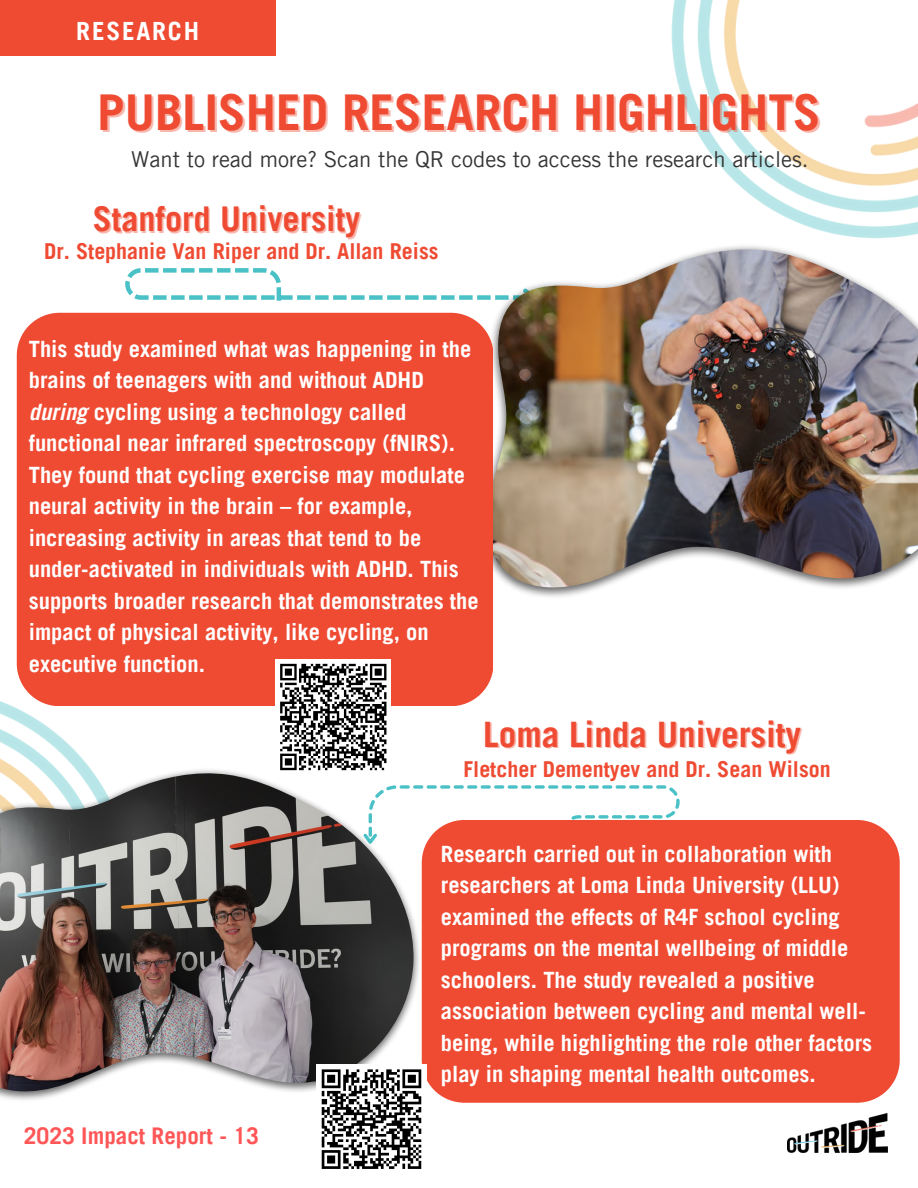
<style>
.page{position:relative;width:918px;height:1188px;background:#fff}
.page>*{position:absolute;margin:0;border:0;box-sizing:border-box;transform-origin:0 0}
.t1{font:700 49.5px "Trade Gothic LT Pro";color:#ef4b33}
.t2{font:700 35.1px "Trade Gothic LT Pro";color:#ef4b33}
.t3{font:700 34.2px "Trade Gothic LT Pro";color:#ef4b33}
.t4{font:700 25.2px "Trade Gothic LT Pro";letter-spacing:.07em;color:#fff}
.t5{font:700 22.95px "Trade Gothic LT Pro";color:#ff5757}
.t6{font:700 22.5px/31.5px "Trade Gothic LT Pro";color:#fff}
.t7{font:700 21.9px "Trade Gothic LT Pro";color:#ef4b33}
.t8{font:21.9px "Trade Gothic LT Pro";color:#353535}
.s1{font-style:italic}
</style>
<div class="page">
<div style="left:0;top:0;width:275px;height:55px;background:#ef4b33"></div>
<img style="left:0;top:701px;width:90px;height:67px">
<img style="left:671px;top:0;width:247px;height:239px">
<svg style="left:125px;top:268px;width:348px;height:33px"></svg>
<img style="left:477px;top:246px;width:375px;height:351px">
<img style="left:484px;top:249px;width:434px;height:338px">
<div style="left:17px;top:313px;width:476px;height:393px;background:#ef4b33"></div>
<div style="left:275px;top:659px;width:116px;height:116px;background:#fff"></div>
<svg style="left:280px;top:663px;width:107px;height:105px"></svg>
<svg style="left:422px;top:785px;width:258px;height:35px"></svg>
<div style="left:422px;top:820px;width:478px;height:283px;background:#ef4b33"></div>
<img style="left:0;top:768px;width:422px;height:332px">
<img style="left:0;top:773px;width:415px;height:318px">
<div style="left:316px;top:1064px;width:111px;height:110px;background:#fff"></div>
<svg style="left:321px;top:1069px;width:101px;height:100px"></svg>
<img style="left:787px;top:1113px;width:100px;height:40px">
<p class="t4" style="left:76px;top:22px;width:124px">RESEARCH</p>
<h1 class="t1" style="left:97px;top:94px;width:725px">PUBLISHED RESEARCH HIGHLIGHTS</h1>
<p class="t8" style="left:131px;top:151px;width:679px">Want to read more? Scan the QR codes to access the research articles.</p>
<h3 class="t3" style="left:93px;top:206px;width:269px">Stanford University</h3>
<p class="t7" style="left:44px;top:243px;width:396px">Dr. Stephanie Van Riper and Dr. Allan Reiss</p>
<p class="t6" style="left:29px;top:336px;width:451px">This study examined what was happening in the brains of teenagers with and without ADHD <span class="s1">during</span> cycling using a technology called functional near infrared spectroscopy (fNIRS).<br>They found that cycling exercise may modulate neural activity in the brain – for example, increasing activity in areas that tend to be under-activated in individuals with ADHD. This supports broader research that demonstrates the impact of physical activity, like cycling, on executive function.</p>
<h2 class="t2" style="left:483px;top:721px;width:319px">Loma Linda University</h2>
<p class="t7" style="left:463px;top:761px;width:369px">Fletcher Dementyev and Dr. Sean Wilson</p>
<p class="t5" style="left:24px;top:1128px;width:237px">2023 Impact Report - 13</p>
<p class="t6" style="left:441px;top:841px;width:433px">Research carried out in collaboration with researchers at Loma Linda University (LLU) examined the effects of R4F school cycling programs on the mental wellbeing of middle schoolers. The study revealed a positive association between cycling and mental well&shy;being, while highlighting the role other factors play in shaping mental health outcomes.</p>
</div>
